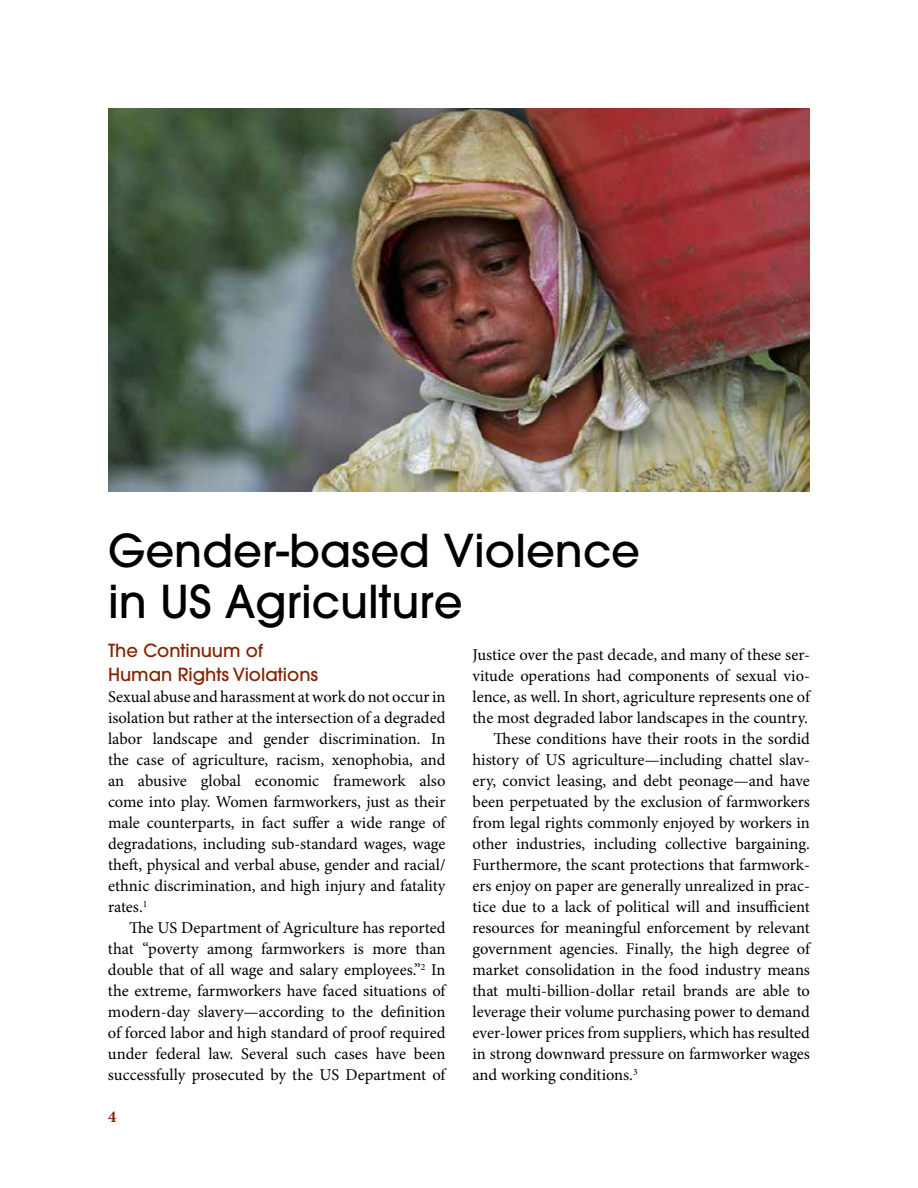
<style>
.page{position:relative;width:918px;height:1188px;background:#fff}
.page>*{position:absolute;margin:0;border:0;box-sizing:border-box;transform-origin:0 0}
.t1{font:500 45px/51px "ITC Avant Garde Std";color:#000}
.t2{font:500 18px/24px "ITC Avant Garde Std";color:#852302}
.t3{font:16.5px/21px "Minion Pro";color:#000;text-align:justify}
.t4{font:700 16.5px "Minion Pro";color:#852302}
</style>
<div class="page">
<img style="left:108px;top:108px;width:702px;height:384px">
<h1 class="t1" style="left:108px;top:525px;width:534px">Gender-based Violence in US Agriculture</h1>
<p class="t2" style="left:108px;top:638px;width:212px">The Continuum of<br>Human Rights Violations</p>
<p class="t3" style="left:108px;top:686px;width:339px">Sexual abuse and harassment at work do not occur in isolation but rather at the intersection of a degraded labor landscape and gender discrimination. In the case of agriculture, racism, xenophobia, and an abusive global economic framework also come into play. Women farmworkers, just as their male counterparts, in fact suffer a wide range of degradations, including sub-standard wages, wage theft, physical and verbal abuse, gender and racial/ ethnic discrimination, and high injury and fatality rates. <sup>1</sup></p>
<p class="t3" style="left:108px;top:917px;width:339px;text-indent:21px">The US Department of Agriculture has reported that “poverty among farmworkers is more than double that of all wage and salary employees.”<sup>2</sup> In the extreme, farmworkers have faced situations of modern-day slavery—according to the definition of forced labor and high standard of proof required under federal law. Several such cases have been successfully prosecuted by the US Department of</p>
<p class="t4" style="left:108px;top:1105px;width:10px">4</p>
<p class="t3" style="left:472px;top:644px;width:339px">Justice over the past decade, and many of these ser-</p>
<p class="t3" style="left:472px;top:665px;width:339px">vitude operations had components of sexual vio-</p>
<p class="t3" style="left:472px;top:686px;width:339px">lence, as well. In short, agriculture represents one of</p>
<p class="t3" style="left:472px;top:707px;width:335px">the most degraded labor landscapes in the country.</p>
<p class="t3" style="left:494px;top:728px;width:318px">These conditions have their roots in the sordid</p>
<p class="t3" style="left:472px;top:749px;width:339px">history of US agriculture—including chattel slav-</p>
<p class="t3" style="left:472px;top:770px;width:339px">ery, convict leasing, and debt peonage—and have</p>
<p class="t3" style="left:472px;top:791px;width:339px">been perpetuated by the exclusion of farmworkers</p>
<p class="t3" style="left:472px;top:812px;width:339px">from legal rights commonly enjoyed by workers in</p>
<p class="t3" style="left:472px;top:833px;width:337px">other industries, including collective bargaining.</p>
<p class="t3" style="left:472px;top:854px;width:339px">Furthermore, the scant protections that farmwork-</p>
<p class="t3" style="left:472px;top:875px;width:339px">ers enjoy on paper are generally unrealized in prac-</p>
<p class="t3" style="left:472px;top:896px;width:339px">tice due to a lack of political will and insufficient</p>
<p class="t3" style="left:472px;top:917px;width:339px">resources for meaningful enforcement by relevant</p>
<p class="t3" style="left:472px;top:938px;width:339px">government agencies. Finally, the high degree of</p>
<p class="t3" style="left:472px;top:959px;width:339px">market consolidation in the food industry means</p>
<p class="t3" style="left:472px;top:980px;width:339px">that multi-billion-dollar retail brands are able to</p>
<p class="t3" style="left:472px;top:1001px;width:339px">leverage their volume purchasing power to demand</p>
<p class="t3" style="left:472px;top:1022px;width:339px">ever-lower prices from suppliers, which has resulted</p>
<p class="t3" style="left:472px;top:1043px;width:339px">in strong downward pressure on farmworker wages</p>
<p class="t3" style="left:472px;top:1064px;width:167px">and working conditions. <sup>3</sup></p>
</div>
